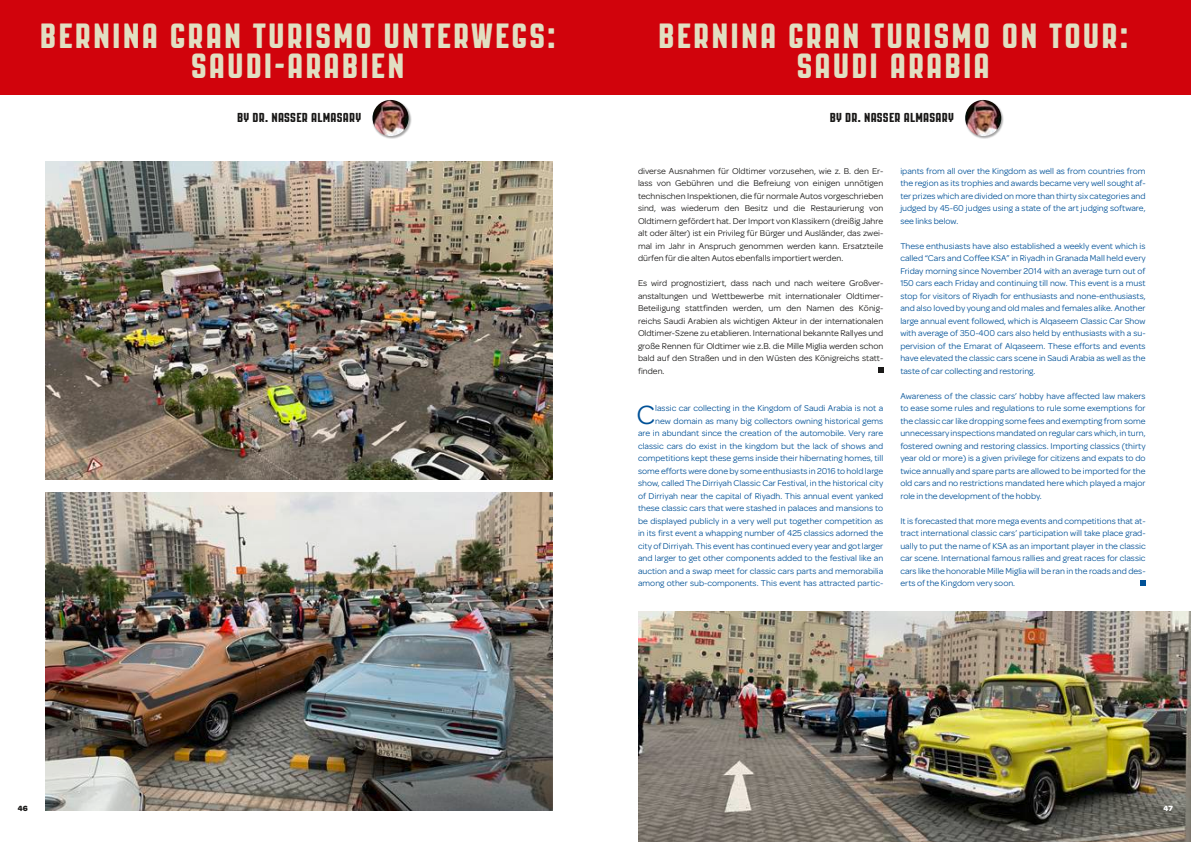
<style>
.page{position:relative;width:1191px;height:842px;background:#fff}
.page>*{position:absolute;margin:0;border:0;box-sizing:border-box;transform-origin:0 0}
.t1{font:35px/30px "PAG Revolucion W00";letter-spacing:.06em;color:#e1dfc2;text-align:center}
.t2{font:28.1px "Omnes";color:#005197}
.t3{font:13px "PAG Revolucion W00";letter-spacing:.02em;color:#1a1918}
.t4{font:9px/12.5px "Omnes";color:#005197;text-align:justify}
.t5{font:9px/12.5px "Omnes";color:#1a1918;text-align:justify}
.t6{font:700 8px "Omnes";color:#1a1918}
.t7{font:700 8px "Omnes";color:#fff}
</style>
<div class="page">
<div style="left:0;top:0;width:595px;height:94px;background:#d1030c"></div>
<div style="left:595px;top:0;width:596px;height:94px;background:#d1030c"></div>
<div style="left:372px;top:99px;width:39px;height:39px;background:#1a1918;opacity:.4"></div>
<img style="left:372px;top:100px;width:36px;height:36px;border-radius:18px">
<div style="left:964px;top:99px;width:39px;height:39px;background:#1a1918;opacity:.4"></div>
<img style="left:965px;top:100px;width:36px;height:36px;border-radius:18px">
<svg style="left:878px;top:368px;width:5px;height:5px"></svg>
<svg style="left:1140px;top:580px;width:5px;height:5px"></svg>
<img style="left:45px;top:161px;width:508px;height:318px">
<img style="left:45px;top:493px;width:508px;height:318px">
<img style="left:638px;top:611px;width:553px;height:231px">
<h1 class="t1" style="left:40px;top:21px;width:517px">BERNINA GRAN TURISMO UNTERWEGS:<br>SAUDI-ARABIEN</h1>
<h1 class="t1" style="left:658px;top:21px;width:471px">BERNINA GRAN TURISMO ON TOUR:<br>SAUDI ARABIA</h1>
<h3 class="t3" style="left:237px;top:111px;width:126px">BY DR. NASSER ALMASARY</h3>
<h3 class="t3" style="left:829px;top:111px;width:126px">BY DR. NASSER ALMASARY</h3>
<p class="t5" style="left:638px;top:164px;width:247px">diverse Ausnahmen für Oldtimer vorzusehen, wie z. B. den Er&shy;lass von Gebühren und die Befreiung von einigen unnötigen technischen Inspektionen, die für normale Autos vorgeschrieben sind, was wiederum den Besitz und die Restaurierung von Oldtimern gefördert hat. Der Import von Klassikern (dreißig Jahre alt oder älter) ist ein Privileg für Bürger und Ausländer, das zwei&shy;mal im Jahr in Anspruch genommen werden kann. Ersatzteile dürfen für die alten Autos ebenfalls importiert werden.</p>
<p class="t5" style="left:638px;top:276px;width:247px">Es wird prognostiziert, dass nach und nach weitere Großver&shy;anstaltungen und Wettbewerbe mit internationaler Oldtimer-Beteiligung stattfinden werden, um den Namen des König&shy;reichs Saudi Arabien als wichtigen Akteur in der internationalen Oldtimer-Szene zu etablieren. International bekannte Rallyes und große Rennen für Oldtimer wie z.B. die Mille Miglia werden schon bald auf den Straßen und in den Wüsten des Königreichs statt&shy;finden.</p>
<h2 class="t2" style="left:636px;top:395px;width:20px">C</h2>
<p class="t4" style="left:638px;top:401px;width:247px;text-align:right">lassic car collecting in the Kingdom of Saudi Arabia is not a new domain as many big collectors owning historical gems<br>are in abundant since the creation of the automobile. Very rare classic cars do exist in the kingdom but the lack of shows and competitions kept these gems inside their hibernating homes, till some efforts were done by some enthusiasts in 2016 to hold large show, called The Dirriyah Classic Car Festival, in the historical city of Dirriyah near the capital of Riyadh. This annual event yanked these classic cars that were stashed in palaces and mansions to be displayed publicly in a very well put together competition as in its first event a whapping number of 425 classics adorned the city of Dirriyah. This event has continued every year and got larger and larger to get other components added to the festival like an auction and a swap meet for classic cars parts and memorabilia among other sub-components. This event has attracted partic-</p>
<p class="t4" style="left:900px;top:164px;width:247px">ipants from all over the Kingdom as well as from countries from the region as its trophies and awards became very well sought af&shy;ter prizes which are divided on more than thirty six categories and judged by 45-60 judges using a state of the art judging software, see links below.</p>
<p class="t4" style="left:900px;top:239px;width:247px">These enthusiasts have also established a weekly event which is called “Cars and Coffee KSA” in Riyadh in Granada Mall held every Friday morning since November 2014 with an average turn out of 150 cars each Friday and continuing till now. This event is a must stop for visitors of Riyadh for enthusiasts and none-enthusiasts, and also loved by young and old males and females alike. Another large annual event followed, which is Alqaseem Classic Car Show with average of 350-400 cars also held by enthusiasts with a su&shy;pervision of the Emarat of Alqaseem. These efforts and events have elevated the classic cars scene in Saudi Arabia as well as the taste of car collecting and restoring.</p>
<p class="t4" style="left:900px;top:389px;width:247px">Awareness of the classic cars’ hobby have affected law makers to ease some rules and regulations to rule some exemptions for the classic car like dropping some fees and exempting from some unnecessary inspections mandated on regular cars which, in turn, fostered owning and restoring classics. Importing classics (thirty year old or more) is a given privilege for citizens and expats to do twice annually and spare parts are allowed to be imported for the old cars and no restrictions mandated here which played a major role in the development of the hobby.</p>
<p class="t4" style="left:900px;top:514px;width:247px">It is forecasted that more mega events and competitions that at&shy;tract international classic cars’ participation will take place grad&shy;ually to put the name of KSA as an important player in the classic car scene. International famous rallies and great races for classic cars like the honorable Mille Miglia will be ran in the roads and des&shy;erts of the Kingdom very soon.</p>
<p class="t6" style="left:18px;top:802px;width:12px">46</p>
<p class="t7" style="left:1163px;top:802px;width:11px">47</p>
</div>
